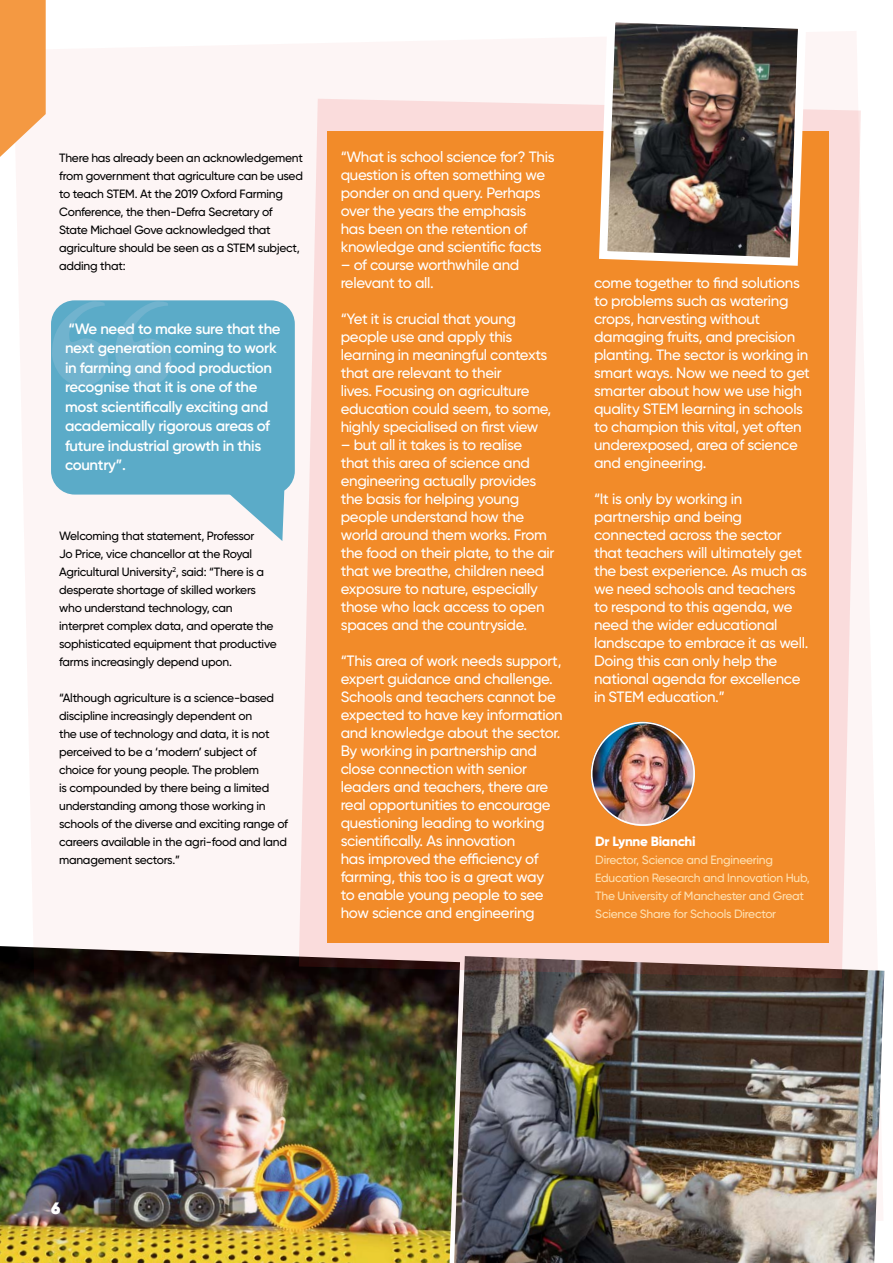
<style>
.page{position:relative;width:893px;height:1263px;background:#fff}
.page>*{position:absolute;margin:0;border:0;box-sizing:border-box;transform-origin:0 0}
.t1{font:800 16.5px "Gilroy";color:#fff}
.t2{font:500 15px/18px "Gilroy";letter-spacing:-.02em;color:#fff}
.t3{font:600 15px/19.5px "Gilroy";letter-spacing:-.02em;color:#fff}
.t4{font:800 13.5px "Gilroy";letter-spacing:-.02em;color:#fff}
.t5{font:500 12px/18px "Gilroy";letter-spacing:-.02em;color:#000}
.t6{font:500 12px/18px "Gilroy";letter-spacing:-.02em;color:#fee0b1}
</style>
<div class="page">
<img style="left:0;top:946px;width:451px;height:317px">
<img style="left:13px;top:98px;width:441px;height:1142px">
<img style="left:454px;top:969px;width:430px;height:294px">
<svg style="left:299px;top:99px;width:562px;height:879px;fill:#fadcdc"></svg>
<svg style="left:0;top:0;width:46px;height:157px;background:#f5a65b"></svg>
<div style="left:327px;top:131px;width:258px;height:811px;background:#f28b29"></div>
<div style="left:585px;top:131px;width:243px;height:811px;background:#f28b29"></div>
<img style="left:595px;top:22px;width:215px;height:244px">
<svg style="left:228px;top:492px;width:56px;height:49px"></svg>
<div style="left:51px;top:300px;width:244px;height:195px;background:#5babc8;border-radius:24px"></div>
<svg style="left:51px;top:300px;width:120px;height:86px"></svg>
<img style="left:591px;top:722px;width:104px;height:104px;border-radius:52px">
<div style="left:591px;top:722px;width:104px;height:104px;border:2px solid #fff;border-radius:50%"></div>
<p class="t5" style="left:59px;top:149px;width:245px">There has already been an acknowledgement from government that agriculture can be used to teach STEM. At the 2019 Oxford Farming Conference, the then-Defra Secretary of State Michael Gove acknowledged that agriculture should be seen as a STEM subject, adding that:</p>
<p class="t2" style="left:341px;top:148px;width:215px">“What is school science for? This question is often something we ponder on and query. Perhaps over the years the emphasis<br>has been on the retention of knowledge and scientific facts</p>
<p class="t2" style="left:341px;top:256px;width:180px">– of course worthwhile and relevant to all.</p>
<p class="t2" style="left:341px;top:310px;width:212px">“Yet it is crucial that young people use and apply this learning in meaningful contexts that are relevant to their<br>lives. Focusing on agriculture education could seem, to some, highly specialised on first view</p>
<p class="t2" style="left:341px;top:436px;width:215px">– but all it takes is to realise<br>that this area of science and engineering actually provides the basis for helping young people understand how the world around them works. From the food on their plate, to the air that we breathe, children need exposure to nature, especially those who lack access to open spaces and the countryside.</p>
<p class="t2" style="left:341px;top:652px;width:223px">“This area of work needs support, expert guidance and challenge.<br>Schools and teachers cannot be expected to have key information and knowledge about the sector.<br>By working in partnership and close connection with senior leaders and teachers, there are real opportunities to encourage questioning leading to working scientifically. As innovation<br>has improved the efficiency of farming, this too is a great way<br>to enable young people to see how science and engineering</p>
<p class="t3" style="left:65px;top:319px;width:217px">“We need to make sure that the next generation coming to work in farming and food production recognise that it is one of the most scientifically exciting and academically rigorous areas of future industrial growth in this country”.</p>
<p class="t5" style="left:59px;top:527px;width:219px">Welcoming that statement, Professor<br>Jo Price, vice chancellor at the Royal Agricultural University<sup>2</sup>, said: “There is a desperate shortage of skilled workers who understand technology, can interpret complex data, and operate the sophisticated equipment that productive farms increasingly depend upon.</p>
<p class="t5" style="left:59px;top:689px;width:230px">“Although agriculture is a science-based discipline increasingly dependent on<br>the use of technology and data, it is not perceived to be a ‘modern’ subject of choice for young people. The problem<br>is compounded by there being a limited understanding among those working in schools of the diverse and exciting range of careers available in the agri-food and land management sectors.”</p>
<p class="t2" style="left:594px;top:274px;width:217px">come together to find solutions to problems such as watering crops, harvesting without damaging fruits, and precision planting. The sector is working in smart ways. Now we need to get smarter about how we use high quality STEM learning in schools to champion this vital, yet often underexposed, area of science and engineering.</p>
<p class="t2" style="left:594px;top:490px;width:216px">“It is only by working in partnership and being connected across the sector that teachers will ultimately get the best experience. As much as we need schools and teachers to respond to this agenda, we need the wider educational landscape to embrace it as well.<br>Doing this can only help the national agenda for excellence in STEM education.”</p>
<p class="t4" style="left:595px;top:833px;width:102px">Dr Lynne Bianchi</p>
<p class="t6" style="left:595px;top:851px;width:216px">Director, Science and Engineering Education Research and Innovation Hub, The University of Manchester and Great Science Share for Schools Director</p>
<p class="t1" style="left:51px;top:1197px;width:11px">6</p>
</div>
